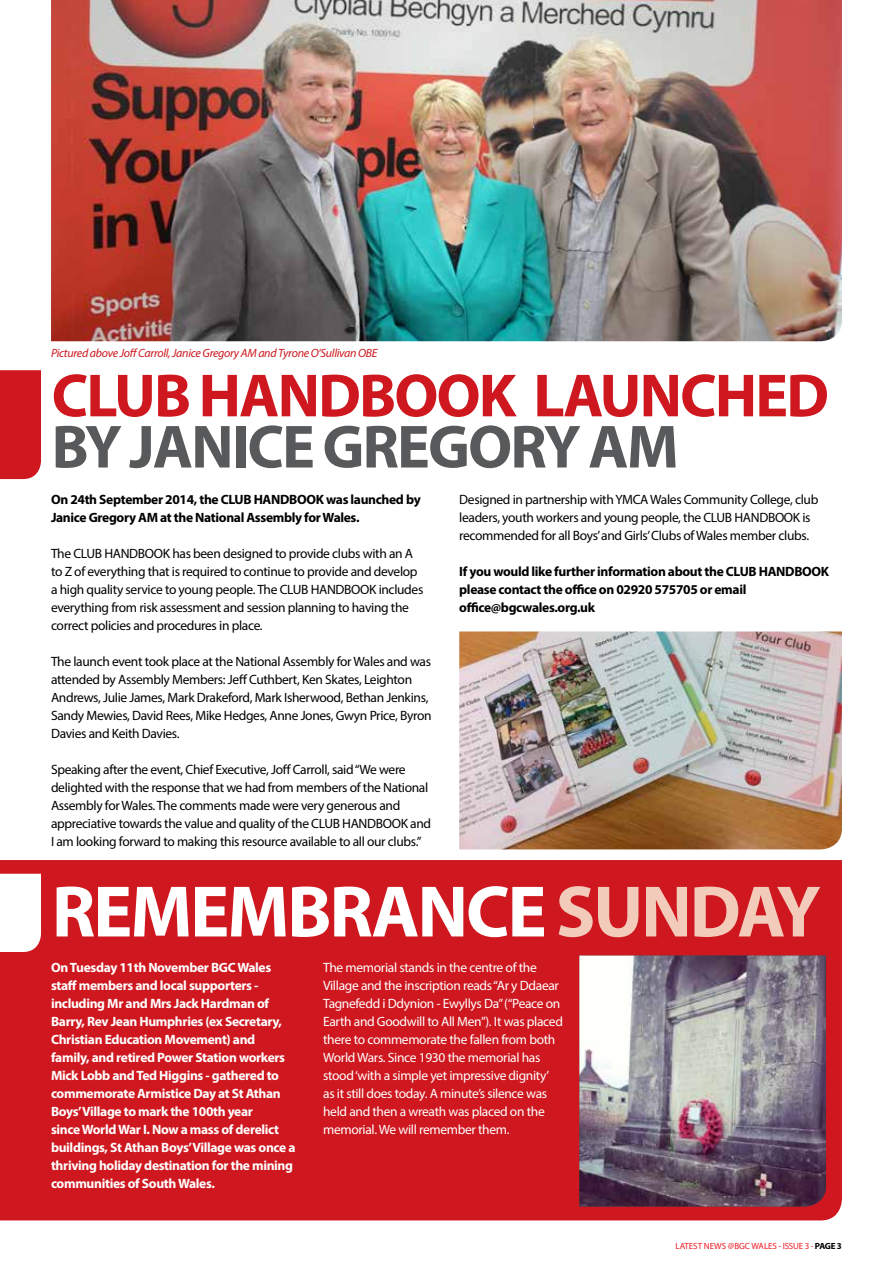
<style>
.page{position:relative;width:893px;height:1263px;background:#fff}
.page>*{position:absolute;margin:0;border:0;box-sizing:border-box;transform-origin:0 0}
.t1{font:700 73.5px "Myriad Pro";letter-spacing:-.03em;color:#fff}
.t2{font:700 61.5px "Myriad Pro";letter-spacing:-.03em;color:#ce171e}
.t3{font:700 61.5px "Myriad Pro";letter-spacing:-.03em;color:#58595b}
.t4{font:13.5px/18px "Myriad Pro";letter-spacing:-.025em;color:#000}
.t5{font:700 13.5px/18px "Myriad Pro";letter-spacing:-.025em;color:#fff}
.t6{font:13.5px/18px "Myriad Pro";letter-spacing:-.025em;color:#fff}
.t7{font:700 13.5px/18px "Myriad Pro";letter-spacing:-.025em;color:#000}
.t8{font:italic 12px "Myriad Pro";letter-spacing:-.025em;color:#ce171e}
.t9{font:9px "Myriad Pro";letter-spacing:-.005em;color:#ed1d24}
.s1{color:#f3cbbb}
.s2{font-weight:700;color:#000}
</style>
<div class="page">
<div style="left:0;top:860px;width:842px;height:360px;background:#ce171e"></div>
<svg style="left:0;top:874px;width:41px;height:78px"></svg>
<div style="left:0;top:370px;width:41px;height:109px;background:#ce171e"></div>
<img style="left:459px;top:631px;width:383px;height:218px">
<img style="left:51px;top:0;width:791px;height:341px">
<img style="left:579px;top:955px;width:247px;height:251px">
<p class="t8" style="left:51px;top:345px;width:328px">Pictured above Joff Carroll, Janice Gregory AM and Tyrone O’Sullivan OBE</p>
<h2 class="t2" style="left:52px;top:355px;width:519px">CLUB HANDBOOK launched</h2>
<h2 class="t3" style="left:52px;top:407px;width:134px">by Janice</h2>
<h2 class="t3" style="left:322px;top:407px;width:112px">Grego</h2>
<h2 class="t3" style="left:510px;top:407px;width:123px">ryam</h2>
<p class="t7" style="left:51px;top:490px;width:371px">On 24th September 2014, the CLUB HANDBOOK was launched by<br>Janice Gregory AM at the National Assembly for Wales.</p>
<p class="t4" style="left:51px;top:544px;width:374px">The CLUB HAN DBOOK has been designed to provide clubs with an A to Z of everything that is required to continue to provide and develop a high quality service to young people. The CLUB HAN DBOOK includes everything from risk assessment and session planning to having the correct policies and procedures in place.</p>
<p class="t4" style="left:51px;top:652px;width:382px">The launch event took place at the National Assembly for Wales and was attended by Assembly Members: Jeff Cuthbert, Ken Skates, Leighton Andrews, Julie James, Mark Drakeford, Mark Isherwood, Bethan Jenkins, Sandy Mewies, David Rees, Mike Hedges, Anne Jones, Gwyn Price, Byron Davies and Keith Davies.</p>
<p class="t4" style="left:51px;top:760px;width:382px">Speaking after the event, Chief Executive, Joff Carroll, said “We were delighted with the response that we had from members of the National Assembly for Wales. The comments made were very generous and appreciative towards the value and quality of the CLUB HAN DBOOK and I am looking forward to making this resource available to all our clubs.”</p>
<p class="t4" style="left:459px;top:490px;width:361px">Designed in partnership with YMCA Wales Community College, club leaders, youth workers and young people, the CLUB HAN DBOOK is recommended for all Boys’ and Girls’ Clubs of Wales member clubs.</p>
<p class="t7" style="left:459px;top:562px;width:371px">If you would like further information about the CLUB HANDBOOK please contact the office on 02920 575705 or email office@bgcwales.org.uk</p>
<h1 class="t1" style="left:52px;top:864px;width:770px">REMEMBRANCE <span class="s1">SUNDAY</span></h1>
<p class="t5" style="left:51px;top:958px;width:246px">On Tuesday 11th November BGC Wales staff members and local supporters - including Mr and Mrs Jack Hardman of Barry, Rev Jean Humphries (ex Secretary, Christian Education Movement) and family, and retired Power Station workers Mick Lobb and Ted Higgins - gathered to commemorate Armistice Day at St Athan Boys’Village to mark the 100th year<br>since World War I. Now a mass of derelict buildings, St Athan Boys’Village was once a thriving holiday destination for the mining communities of South Wales.</p>
<p class="t6" style="left:323px;top:958px;width:241px">The memorial stands in the centre of the Village and the inscription reads “Ar y Ddaear Tagnefedd i Ddynion - Ewyllys Da” (“Peace on Earth and Goodwill to All Men”). It was placed there to commemorate the fallen from both World Wars. Since 1930 the memorial has stood ‘with a simple yet impressive dignity’ as it still does today. A minute’s silence was held and then a wreath was placed on the memorial. We will remember them.</p>
<p class="t9" style="left:675px;top:1240px;width:65px">latest news @bgc</p>
<p class="t9" style="left:751px;top:1240px;width:92px">wales - ISSUE 3 - <span class="s2">PAGE 3</span></p>
</div>
